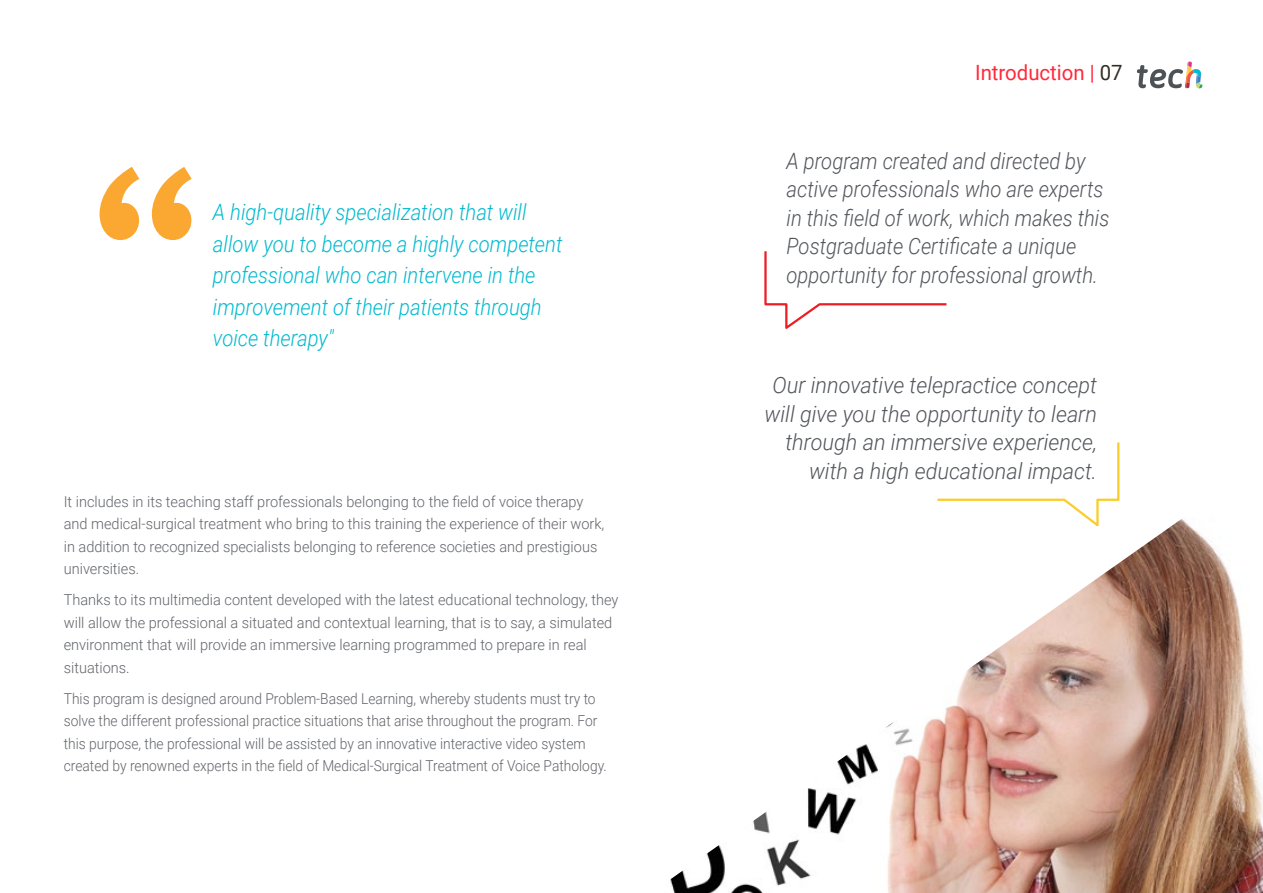
<style>
.page{position:relative;width:1263px;height:893px;background:#fff}
.page>*{position:absolute;margin:0;border:0;box-sizing:border-box;transform-origin:0 0}
.t1{font:italic 300 22.5px/28.5px "Roboto";color:#52555b;scale:.9 1}
.t2{font:italic 300 22.5px/31.5px "Roboto";color:#00bacf;scale:.9 1}
.t3{font:italic 300 22.5px/28.5px "Roboto";color:#52555b;text-align:right;scale:.96 1}
.t4{font:21px "Roboto";color:#ff293a}
.t5{font:300 15px/22.5px "Roboto";color:#61646a}
.t6{font:300 15px/22.5px "Roboto";color:#61646a;scale:.92 1}
.s1{color:#312e20}
</style>
<div class="page">
<svg style="left:100px;top:167px;width:92px;height:73px"></svg>
<img style="left:670px;top:519px;width:593px;height:374px">
<svg style="left:935px;top:442px;width:185px;height:88px"></svg>
<svg style="left:764px;top:251px;width:183px;height:78px"></svg>
<svg style="left:1137px;top:62px;width:65px;height:27px"></svg>
<h1 class="t2" style="left:213px;top:196px;width:390px">A high-quality specialization that will allow you to become a highly competent professional who can intervene in the improvement of their patients through voice therapy"</h1>
<p class="t5" style="left:64px;top:489px;width:542px">It includes in its teaching staff professionals belonging to the field of voice therapy and medical-surgical treatment who bring to this training the experience of their work, in addition to recognized specialists belonging to reference societies and prestigious universities.</p>
<p class="t5" style="left:64px;top:588px;width:556px">Thanks to its multimedia content developed with the latest educational technology, they will allow the professional a situated and contextual learning, that is to say, a simulated environment that will provide an immersive learning programmed to prepare in real situations.</p>
<p class="t6" style="left:64px;top:686px;width:592px">This program is designed around Problem-Based Learning, whereby students must try to solve the different professional practice situations that arise throughout the program. For this purpose, the professional will be assisted by an innovative interactive video system created by renowned experts in the field of Medical-Surgical Treatment of Voice Pathology.</p>
<h2 class="t4" style="left:975px;top:57px;width:149px">Introduction | <span class="s1">07</span></h2>
<h1 class="t1" style="left:786px;top:146px;width:360px">A program created and directed by active professionals who are experts in this field of work, which makes this Postgraduate Certificate a unique opportunity for professional growth.</h1>
<h1 class="t3" style="left:764px;top:370px;width:348px">Our innovative telepractice concept will give you the opportunity to learn through an immersive experience, with a high educational impact.</h1>
</div>
